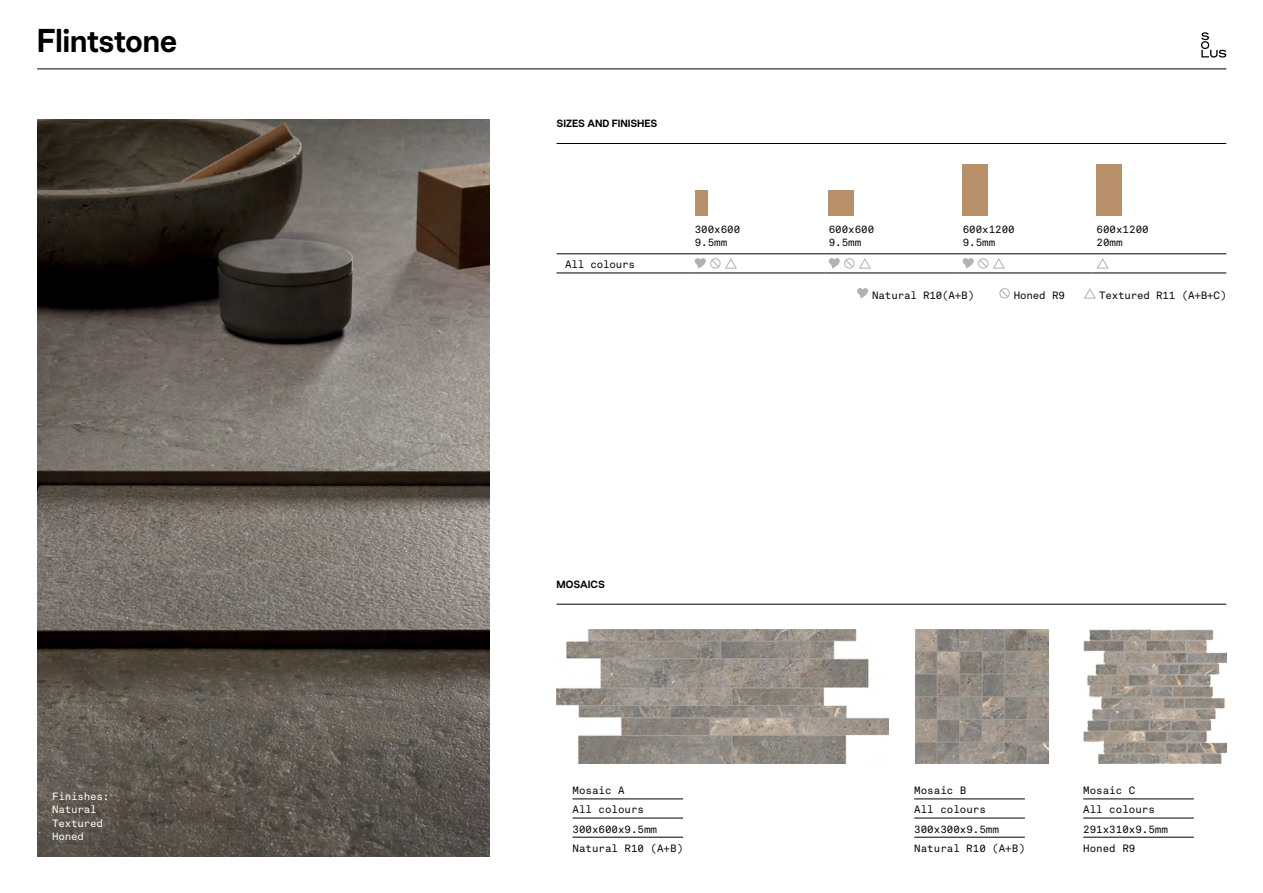
<style>
.page{position:relative;width:1263px;height:893px;background:#fff}
.page>*{position:absolute;margin:0;border:0;box-sizing:border-box;transform-origin:0 0}
.t1{font:600 33px "Chromatic Pro Grotesque";letter-spacing:-.015em;color:#000}
.t2{font:10.5px/19.2px "Akkurat Mono LL";color:#000}
.t3{font:10.5px/13.5px "Akkurat Mono LL";letter-spacing:-.015em;color:#fff}
.t4{font:600 10.5px "Chromatic Pro Grotesque";color:#000}
</style>
<div class="page">
<hr style="left:37px;top:69px;width:1189px;height:1px;background:#000">
<img style="left:37px;top:120px;width:453px;height:736px">
<hr style="left:690px;top:254px;width:134px;height:1px;background:#000">
<hr style="left:824px;top:254px;width:134px;height:1px;background:#000">
<hr style="left:958px;top:254px;width:134px;height:1px;background:#000">
<hr style="left:1092px;top:254px;width:134px;height:1px;background:#000">
<hr style="left:690px;top:273px;width:134px;height:1px;background:#000">
<hr style="left:824px;top:273px;width:134px;height:1px;background:#000">
<hr style="left:958px;top:273px;width:134px;height:1px;background:#000">
<hr style="left:1092px;top:273px;width:134px;height:1px;background:#000">
<hr style="left:556px;top:254px;width:134px;height:1px;background:#000">
<hr style="left:556px;top:273px;width:134px;height:1px;background:#000">
<div style="left:695px;top:190px;width:12px;height:25px;background:#b8916a"></div>
<div style="left:829px;top:190px;width:25px;height:25px;background:#b8916a"></div>
<div style="left:963px;top:164px;width:25px;height:51px;background:#b8916a"></div>
<div style="left:1096px;top:164px;width:26px;height:51px;background:#b8916a"></div>
<svg style="left:695px;top:258px;width:42px;height:11px"></svg>
<svg style="left:829px;top:258px;width:42px;height:11px"></svg>
<svg style="left:963px;top:258px;width:42px;height:11px"></svg>
<svg style="left:1096px;top:258px;width:13px;height:11px"></svg>
<hr style="left:556px;top:143px;width:670px;height:1px;background:#000">
<hr style="left:556px;top:604px;width:670px;height:1px;background:#000">
<svg style="left:857px;top:288px;width:11px;height:11px"></svg>
<svg style="left:999px;top:288px;width:11px;height:11px"></svg>
<svg style="left:1084px;top:288px;width:12px;height:11px"></svg>
<svg style="left:1201px;top:32px;width:25px;height:26px"></svg>
<hr style="left:572px;top:799px;width:111px;height:1px;background:#000">
<hr style="left:572px;top:818px;width:111px;height:1px;background:#000">
<hr style="left:572px;top:837px;width:111px;height:1px;background:#000">
<hr style="left:914px;top:799px;width:111px;height:1px;background:#000">
<hr style="left:914px;top:818px;width:111px;height:1px;background:#000">
<hr style="left:914px;top:837px;width:111px;height:1px;background:#000">
<hr style="left:1083px;top:799px;width:111px;height:1px;background:#000">
<hr style="left:1083px;top:818px;width:111px;height:1px;background:#000">
<hr style="left:1083px;top:837px;width:111px;height:1px;background:#000">
<img style="left:915px;top:630px;width:133px;height:133px">
<img style="left:556px;top:630px;width:333px;height:133px">
<img style="left:1083px;top:630px;width:143px;height:133px">
<h1 class="t1" style="left:37px;top:20px;width:142px">Flintstone</h1>
<p class="t3" style="left:52px;top:789px;width:59px">Finishes:<br>Natural<br>Textured<br>Honed</p>
<p class="t4" style="left:556px;top:117px;width:102px">SIZES AND FINISHES</p>
<p class="t2" style="left:565px;top:255px;width:72px">All colours</p>
<p class="t2" style="left:695px;top:223px;width:47px;line-height:12.6px">300x600<br>9.5mm</p>
<p class="t2" style="left:829px;top:223px;width:47px;line-height:12.6px">600x600<br>9.5mm</p>
<p class="t2" style="left:963px;top:223px;width:54px;line-height:12.6px">600x1200<br>9.5mm</p>
<p class="t2" style="left:1096px;top:223px;width:54px;line-height:12.6px">600x1200<br>20mm</p>
<p class="t2" style="left:872px;top:285px;width:103px">Natural R10(A+B)</p>
<p class="t2" style="left:1014px;top:285px;width:52px">Honed R9</p>
<p class="t2" style="left:1099px;top:285px;width:129px">Textured R11 (A+B+C)</p>
<p class="t4" style="left:556px;top:578px;width:50px">MOSAICS</p>
<p class="t2" style="left:572px;top:780px;width:112px">Mosaic A<br>All colours<br>300x600x9.5mm<br>Natural R10 (A+B)</p>
<p class="t2" style="left:914px;top:780px;width:112px">Mosaic B<br>All colours<br>300x300x9.5mm<br>Natural R10 (A+B)</p>
<p class="t2" style="left:1083px;top:780px;width:86px">Mosaic C<br>All colours<br>291x310x9.5mm<br>Honed R9</p>
</div>
